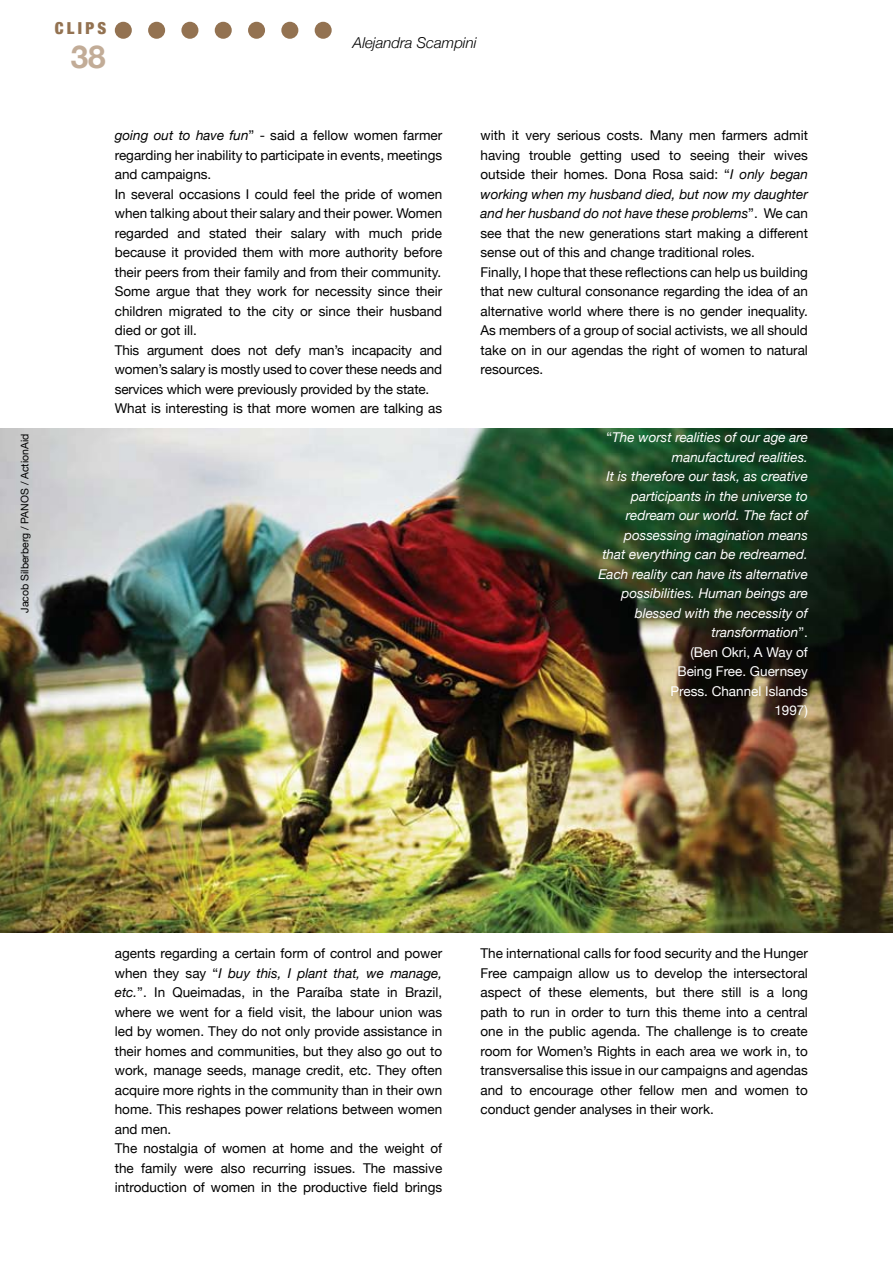
<style>
.page{position:relative;width:893px;height:1263px;background:#fff}
.page>*{position:absolute;margin:0;border:0;box-sizing:border-box;transform-origin:0 0}
.t1{font:700 31.5px "Helvetica Neue";color:#c2ac97}
.t2{font:900 condensed 16.5px "Helvetica Neue";letter-spacing:.2em;color:#937251}
.t3{font:italic 300 15px "Helvetica Neue";color:#000}
.t4{font:13.5px/19.5px "Helvetica Neue";color:#000}
.t5{font:italic 13.5px/19.5px "Helvetica Neue";color:#fff;text-align:right}
.t6{font:10.5px "Helvetica Neue";color:#000}
.s1{font-style:italic}
.s2{font-style:normal}
</style>
<div class="page">
<img style="left:0;top:428px;width:893px;height:505px">
<div style="left:115px;top:22px;width:17px;height:17px;background:#937251;border-radius:50%"></div>
<div style="left:315px;top:22px;width:17px;height:17px;background:#937251;border-radius:50%"></div>
<div style="left:281px;top:22px;width:17px;height:17px;background:#937251;border-radius:50%"></div>
<div style="left:248px;top:22px;width:17px;height:17px;background:#937251;border-radius:50%"></div>
<div style="left:181px;top:22px;width:17px;height:17px;background:#937251;border-radius:50%"></div>
<div style="left:148px;top:22px;width:17px;height:17px;background:#937251;border-radius:50%"></div>
<div style="left:215px;top:22px;width:17px;height:17px;background:#937251;border-radius:50%"></div>
<p class="t2" style="left:55px;top:18px;width:52px">clips</p>
<h1 class="t1" style="left:71px;top:37px;width:37px">38</h1>
<p class="t3" style="left:353px;top:34px;width:125px">Alejandra Scampini</p>
<p class="t6" style="left:18px;top:613px;width:180px;rotate:-90deg">Jacob Silberberg / PANOS / ActionAid</p>
<p class="t4" style="left:115px;top:126px;width:329px"><span class="s1">going out to have fun</span>” - said a fellow women farmer regarding her inability to participate in events, meetings and campaigns.<br>In several occasions I could feel the pride of women when talking about their salary and their power. Women regarded and stated their salary with much pride because it provided them with more authority before their peers from their family and from their community.<br>Some argue that they work for necessity since their children migrated to the city or since their husband died or got ill.<br>This argument does not defy man’s incapacity and women’s salary is mostly used to cover these needs and services which were previously provided by the state.<br>What is interesting is that more women are talking as</p>
<p class="t4" style="left:480px;top:126px;width:329px">with it very serious costs. Many men farmers admit having trouble getting used to seeing their wives outside their homes. Dona Rosa said: “<span class="s1">I only began working when my husband died, but now my daughter and her husband do not have these problems</span>”. We can see that the new generations start making a different sense out of this and change traditional roles.<br>Finally, I hope that these reflections can help us building that new cultural consonance regarding the idea of an alternative world where there is no gender inequality.<br>As members of a group of social activists, we all should take on in our agendas the right of women to natural resources.</p>
<p class="t5" style="left:598px;top:427px;width:211px"><span class="s2">“</span>The worst realities of our age are manufactured realities.<br>It is therefore our task, as creative participants in the universe to redream our world. The fact of possessing imagination means that everything can be redreamed.<br>Each reality can have its alternative possibilities. Human beings are blessed with the necessity of transformation<span class="s2">”.<br>(Ben Okri, A Way of<br>Being Free. Guernsey<br>Press. Channel Islands<br>1997)</span></p>
<p class="t4" style="left:115px;top:943px;width:329px">agents regarding a certain form of control and power when they say “<span class="s1">I buy this, I plant that, we manage, etc.</span>”. In Queimadas, in the Paraíba state in Brazil, where we went for a field visit, the labour union was led by women. They do not only provide assistance in their homes and communities, but they also go out to work, manage seeds, manage credit, etc. They often acquire more rights in the community than in their own home. This reshapes power relations between women and men.<br>The nostalgia of women at home and the weight of the family were also recurring issues. The massive introduction of women in the productive field brings</p>
<p class="t4" style="left:480px;top:943px;width:329px;text-align:justify">The international calls for food security and the Hunger Free campaign allow us to develop the intersectoral aspect of these elements, but there still is a long path to run in order to turn this theme into a central one in the public agenda. The challenge is to create room for Women’s Rights in each area we work in, to transversalise this issue in our campaigns and agendas and to encourage other fellow men and women to conduct gender analyses in their work.</p>
</div>
